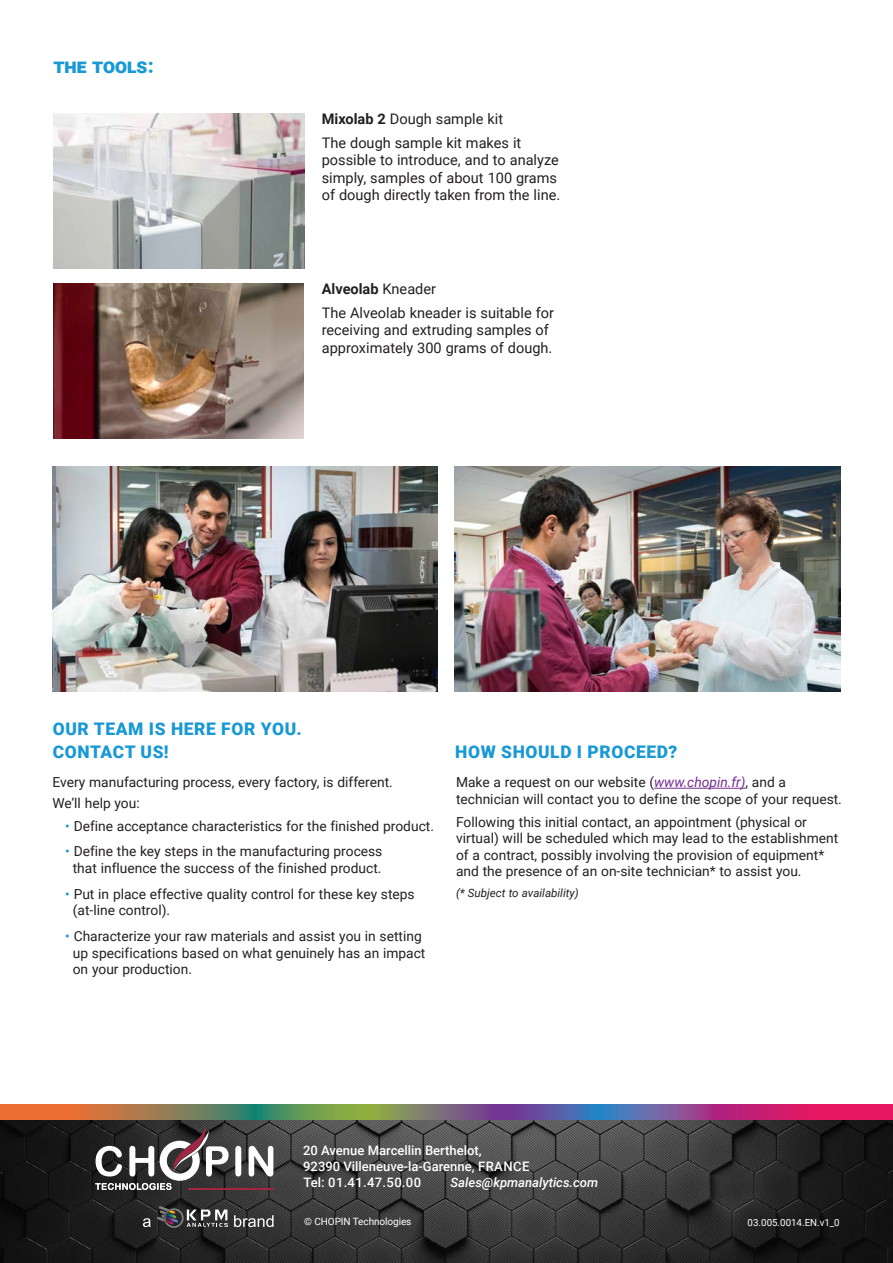
<style>
.page{position:relative;width:893px;height:1263px;background:#fff}
.page>*{position:absolute;margin:0;border:0;box-sizing:border-box;transform-origin:0 0}
._8__corps_de_texte{font:900 20.25px "Roboto";color:#1899d6}
._8__corps_de_texte-2{font:900 17.4px "Roboto";letter-spacing:.035em;color:#1899d6}
._8__corps_de_texte-3{font:14.55px/17.4px "Roboto";color:#231f20}
._8__corps_de_texte-4{font:700 14.55px "Roboto";color:#231f20}
._8__corps_de_texte-5{font:13.8px/16.5px "Roboto";color:#231f20}
.t1{font:500 13.05px "Roboto";color:#fff}
.t2{font:italic 500 13.05px "Roboto";color:#fff}
.t3{font:500 13.05px "Roboto";letter-spacing:.035em;color:#fff}
._8__corps_de_texte-6{font:italic 11.55px "Roboto";color:#231f20}
.t4{font:10.05px "Roboto";letter-spacing:-.01em;color:#fff}
.t5{font:9.75px "Roboto";color:#fff}
.s1{font-weight:700}
.s2{font-weight:400}
.s3{color:#1899d6}
.s4{font-style:italic;color:#742b91}
</style>
<div class="page">
<img style="left:0;top:1119px;width:893px;height:144px">
<svg style="left:0;top:1104px;width:893px;height:15px;background:#93636d"></svg>
<svg style="left:235px;top:1146px;width:6px;height:30px"></svg>
<svg style="left:249px;top:1146px;width:24px;height:30px"></svg>
<svg style="left:95px;top:1125px;width:134px;height:65px"></svg>
<hr style="left:188px;top:1188px;width:85px;height:2px;background:#a02644">
<svg style="left:157px;top:1206px;width:71px;height:22px;background:#575556"></svg>
<svg style="left:143px;top:1218px;width:8px;height:9px"></svg>
<svg style="left:234px;top:1215px;width:40px;height:12px"></svg>
<img style="left:53px;top:283px;width:251px;height:156px">
<img style="left:53px;top:113px;width:251px;height:156px">
<img style="left:53px;top:466px;width:384px;height:225px">
<img style="left:455px;top:466px;width:385px;height:225px">
<hr style="left:654px;top:788px;width:91px;height:1px;background:#742b91">
<p class="_8__corps_de_texte" style="left:53px;top:51px;width:102px">the tools:</p>
<p class="_8__corps_de_texte-3" style="left:322px;top:110px;width:183px"><span class="s1">Mixolab 2</span> Dough sample kit</p>
<p class="_8__corps_de_texte-3" style="left:322px;top:134px;width:240px">The dough sample kit makes it possible to introduce, and to analyze simply, samples of about 100 grams of dough directly taken from the line.</p>
<p class="_8__corps_de_texte-4" style="left:322px;top:279px;width:116px">Alveolab <span class="s2">Kneader</span></p>
<p class="_8__corps_de_texte-3" style="left:322px;top:304px;width:234px">The Alveolab kneader is suitable for receiving and extruding samples of approximately 300 grams of dough.</p>
<p class="_8__corps_de_texte-2" style="left:53px;top:716px;width:250px">OUR TEAM IS HERE FOR YOU.</p>
<p class="_8__corps_de_texte-2" style="left:53px;top:739px;width:117px">CONTACT US!</p>
<p class="_8__corps_de_texte-5" style="left:53px;top:773px;width:342px">Every manufacturing process, every factory, is different.</p>
<p class="_8__corps_de_texte-5" style="left:53px;top:794px;width:89px">We’ll help you:</p>
<p class="_8__corps_de_texte-5" style="left:65px;top:817px;width:370px"><span class="s3">•</span> Define acceptance characteristics for the finished product.</p>
<p class="_8__corps_de_texte-5" style="left:65px;top:843px;width:319px"><span class="s3">•</span> Define the key steps in the manufacturing process</p>
<p class="_8__corps_de_texte-5" style="left:73px;top:859px;width:310px">that influence the success of the finished product.</p>
<p class="_8__corps_de_texte-5" style="left:65px;top:885px;width:351px"><span class="s3">•</span> Put in place effective quality control for these key steps</p>
<p class="_8__corps_de_texte-5" style="left:73px;top:902px;width:99px">(at-line control).</p>
<p class="_8__corps_de_texte-5" style="left:65px;top:927px;width:358px"><span class="s3">•</span> Characterize your raw materials and assist you in setting</p>
<p class="_8__corps_de_texte-5" style="left:73px;top:944px;width:354px">up specifications based on what genuinely has an impact</p>
<p class="_8__corps_de_texte-5" style="left:73px;top:961px;width:121px">on your production.</p>
<p class="_8__corps_de_texte-2" style="left:455px;top:740px;width:224px">HOW SHOULD I PROCEED?</p>
<p class="_8__corps_de_texte-5" style="left:456px;top:773px;width:387px">Make a request on our website (<span class="s4">www.chopin.fr)</span>, and a technician will contact you to define the scope of your request.</p>
<p class="_8__corps_de_texte-5" style="left:456px;top:813px;width:384px">Following this initial contact, an appointment (physical or virtual) will be scheduled which may lead to the establishment of a contract, possibly involving the provision of equipment* and the presence of an on-site technician* to assist you.</p>
<p class="_8__corps_de_texte-6" style="left:456px;top:884px;width:124px">(* Subject to availability)</p>
<p class="t1" style="left:303px;top:1141px;width:180px">20 Avenue Marcellin Berthelot,</p>
<p class="t1" style="left:303px;top:1157px;width:228px">92390 Villeneuve-la-Garenne, FRANCE</p>
<p class="t3" style="left:303px;top:1173px;width:119px">Tel: 01.41.47.50.00</p>
<p class="t2" style="left:451px;top:1173px;width:149px">Sales@kpmanalytics.com</p>
<p class="t4" style="left:304px;top:1215px;width:109px">© CHOPIN Technologies</p>
<p class="t5" style="left:748px;top:1216px;width:94px">03.005.0014.EN.v1_0</p>
</div>
